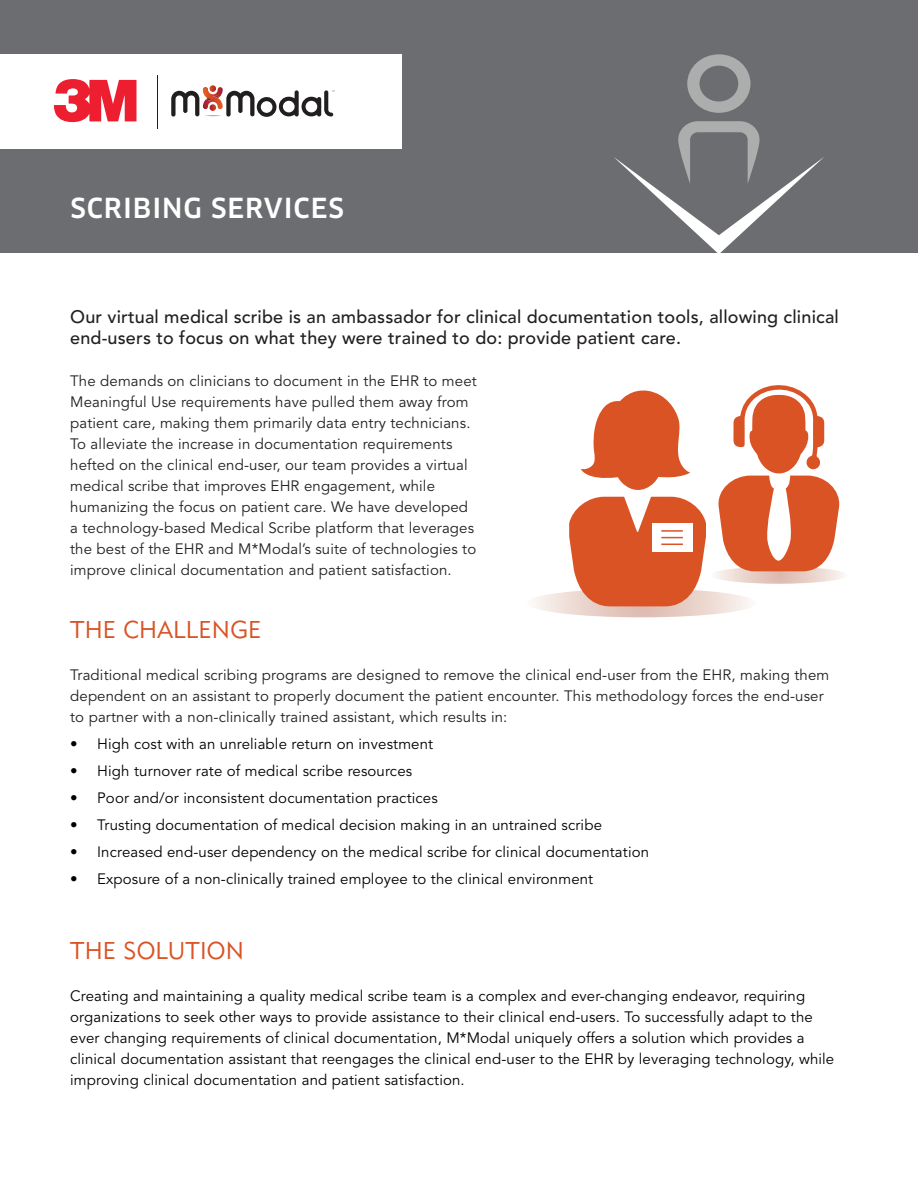
<style>
.page{position:relative;width:918px;height:1188px;background:#fff}
.page>*{position:absolute;margin:0;border:0;box-sizing:border-box;transform-origin:0 0}
.t1{font:500 27px "Clan OT";letter-spacing:.035em;color:#fff}
.t2{font:24px "Geometric 415 BT Lite A";letter-spacing:.01em;color:#d95325}
.t3{font:500 18px/21px "Avenir";letter-spacing:.01em;color:#231f20}
.t4{font:15px/21px "Avenir";letter-spacing:.01em;color:#000}
.t5{font:15px/21px "Avenir";letter-spacing:.01em;color:#231f20}
</style>
<div class="page">
<div style="left:0;top:0;width:918px;height:253px;background:#6c6d70"></div>
<svg style="left:526px;top:589px;width:231px;height:28px;background:#ecd8d0"></svg>
<svg style="left:710px;top:567px;width:138px;height:17px;background:#e9d3cb"></svg>
<svg style="left:718px;top:385px;width:122px;height:186px"></svg>
<svg style="left:569px;top:390px;width:137px;height:216px"></svg>
<div style="left:0;top:54px;width:402px;height:94px;background:#fff"></div>
<svg style="left:171px;top:85px;width:163px;height:32px"></svg>
<svg style="left:54px;top:79px;width:82px;height:43px"></svg>
<hr style="left:157px;top:75px;width:1px;height:54px;background:#211e1e">
<svg style="left:687px;top:54px;width:64px;height:59px"></svg>
<svg style="left:614px;top:121px;width:210px;height:132px"></svg>
<h1 class="t1" style="left:70px;top:192px;width:275px">SCRIBING SERVICES</h1>
<p class="t3" style="left:70px;top:306px;width:770px">Our virtual medical scribe is an ambassador for clinical documentation tools, allowing clinical end-users to focus on what they were trained to do: provide patient care.</p>
<p class="t5" style="left:70px;top:370px;width:408px">The demands on clinicians to document in the EHR to meet Meaningful Use requirements have pulled them away from patient care, making them primarily data entry technicians.<br>To alleviate the increase in documentation requirements hefted on the clinical end-user, our team provides a virtual medical scribe that improves EHR engagement, while humanizing the focus on patient care. We have developed a technology-based Medical Scribe platform that leverages the best of the EHR and M*Modal’s suite of technologies to improve clinical documentation and patient satisfaction.</p>
<h2 class="t2" style="left:70px;top:615px;width:193px">THE CHALLENGE</h2>
<p class="t5" style="left:70px;top:664px;width:761px">Traditional medical scribing programs are designed to remove the clinical end-user from the EHR, making them dependent on an assistant to properly document the patient encounter. This methodology forces the end-user to partner with a non-clinically trained assistant, which results in:</p>
<p class="t4" style="left:70px;top:733px;width:365px">• High cost with an unreliable return on investment</p>
<p class="t4" style="left:70px;top:760px;width:344px">• High turnover rate of medical scribe resources</p>
<p class="t4" style="left:70px;top:787px;width:369px">• Poor and/or inconsistent documentation practices</p>
<p class="t4" style="left:70px;top:814px;width:533px">• Trusting documentation of medical decision making in an untrained scribe</p>
<p class="t4" style="left:70px;top:841px;width:580px">• Increased end-user dependency on the medical scribe for clinical documentation</p>
<p class="t4" style="left:70px;top:868px;width:525px">• Exposure of a non-clinically trained employee to the clinical environment</p>
<h2 class="t2" style="left:70px;top:936px;width:175px">THE SOLUTION</h2>
<p class="t4" style="left:70px;top:985px;width:766px">Creating and maintaining a quality medical scribe team is a complex and ever-changing endeavor, requiring organizations to seek other ways to provide assistance to their clinical end-users. To successfully adapt to the ever changing requirements of clinical documentation, M*Modal uniquely offers a solution which provides a clinical documentation assistant that reengages the clinical end-user to the EHR by leveraging technology, while improving clinical documentation and patient satisfaction.</p>
</div>
